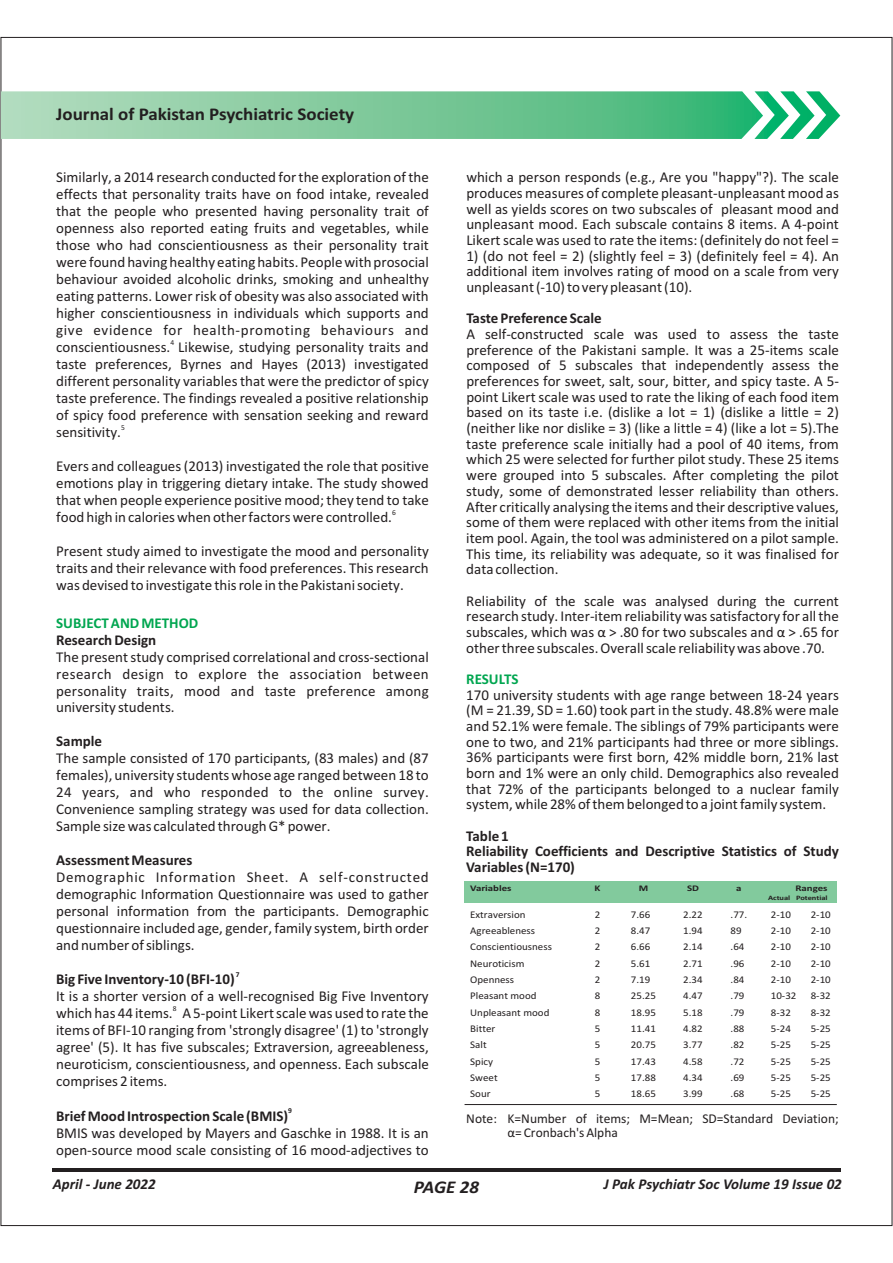
<style>
.page{position:relative;width:893px;height:1263px;background:#fff}
.page>*{position:absolute;margin:0;border:0;box-sizing:border-box;transform-origin:0 0}
.t1{font:700 18px "Calibri";color:#231f20;scale:1.06 1}
.t2{font:italic 700 18px "Calibri";letter-spacing:-.01em;color:#231f20;scale:1.06 1}
.t3{font:15px/17px "Calibri";color:#231f20;text-align:justify}
.t4{font:700 15px/15.8px "Calibri";color:#231f20}
.t5{font:italic 700 15px "Calibri";color:#231f20}
.t6{font:700 15px "Calibri";color:#00a650}
.t7{font:13.5px/14.4px "Calibri";color:#231f20}
.t8{font:10.2px/16.4px "Calibri";color:#231f20;scale:1.07 1}
.t9{font:700 8.7px "Calibri";color:#231f20;scale:1.25 1}
.t10{font:7.5px "Calibri";color:#231f20}
.t11{font:700 7.5px "Calibri";color:#231f20}
.t12{font:700 6.75px "Calibri";color:#231f20;scale:1.25 1}
</style>
<div class="page">
<hr style="left:52px;top:1168px;width:789px;height:3px;background:#231f20">
<svg style="left:1px;top:91px;width:839px;height:48px;background:#7dcb9e"></svg>
<hr style="left:465px;top:1104px;width:372px;height:1px;background:#231f20">
<div style="left:465px;top:881px;width:372px;height:22px;background:#82ca9d"></div>
<p class="t1" style="left:56px;top:106px;width:283px">Journal of Pakistan Psychiatric Society</p>
<p class="t3" style="left:56px;top:170px;width:374px">Similarly, a 2014 research conducted for the exploration of the effects that personality traits have on food intake, revealed that the people who presented having personality trait of openness also reported eating fruits and vegetables, while those who had conscientiousness as their personality trait were found having healthy eating habits. People with prosocial behaviour avoided alcoholic drinks, smoking and unhealthy eating patterns. Lower risk of obesity was also associated with higher conscientiousness in individuals which supports and give evidence for health-promoting behaviours and</p>
<p class="t10" style="left:170px;top:339px;width:5px">4</p>
<p class="t3" style="left:56px;top:340px;width:374px">conscientiousness. Likewise, studying personality traits and taste preferences, Byrnes and Hayes (2013) investigated different personality variables that were the predictor of spicy taste preference. The findings revealed a positive relationship of spicy food preference with sensation seeking and reward</p>
<p class="t10" style="left:121px;top:424px;width:5px">5</p>
<p class="t3" style="left:56px;top:425px;width:66px">sensitivity.</p>
<p class="t3" style="left:56px;top:459px;width:374px">Evers and colleagues (2013) investigated the role that positive emotions play in triggering dietary intake. The study showed that when people experience positive mood; they tend to take</p>
<p class="t10" style="left:392px;top:509px;width:5px">6</p>
<p class="t3" style="left:56px;top:510px;width:337px">food high in calories when other factors were controlled.</p>
<p class="t3" style="left:56px;top:544px;width:374px">Present study aimed to investigate the mood and personality traits and their relevance with food preferences. This research was devised to investigate this role in the Pakistani society.</p>
<p class="t6" style="left:56px;top:616px;width:144px">SUBJECT AND METHOD</p>
<p class="t4" style="left:56px;top:633px;width:102px">Research Design</p>
<p class="t3" style="left:56px;top:649px;width:374px">The present study comprised correlational and cross-sectional research design to explore the association between personality traits, mood and taste preference among university students.</p>
<p class="t4" style="left:56px;top:735px;width:48px">Sample</p>
<p class="t3" style="left:56px;top:751px;width:374px">The sample consisted of 170 participants, (83 males) and (87 females), university students whose age ranged between 18 to 24 years, and who responded to the online survey.<br>Convenience sampling strategy was used for data collection.<br>Sample size was calculated through G* power.</p>
<p class="t4" style="left:56px;top:853px;width:138px">Assessment Measures</p>
<p class="t3" style="left:56px;top:870px;width:374px">Demographic Information Sheet. A self-constructed demographic Information Questionnaire was used to gather personal information from the participants. Demographic questionnaire included age, gender, family system, birth order and number of siblings.</p>
<p class="t11" style="left:236px;top:971px;width:5px">7</p>
<p class="t4" style="left:56px;top:972px;width:180px">Big Five Inventory-10 (BFI-10)</p>
<p class="t3" style="left:56px;top:989px;width:374px">It is a shorter version of a well-recognised Big Five Inventory</p>
<p class="t10" style="left:173px;top:1005px;width:5px">8</p>
<p class="t3" style="left:56px;top:1006px;width:374px">which has 44 items. A 5-point Likert scale was used to rate the items of BFI-10 ranging from 'strongly disagree' (1) to 'strongly agree' (5). It has five subscales; Extraversion, agreeableness, neuroticism, conscientiousness, and openness. Each subscale comprises 2 items.</p>
<p class="t11" style="left:288px;top:1107px;width:5px">9</p>
<p class="t4" style="left:56px;top:1109px;width:234px">Brief Mood Introspection Scale (BMIS)</p>
<p class="t3" style="left:56px;top:1125px;width:374px">BMIS was developed by Mayers and Gaschke in 1988. It is an open-source mood scale consisting of 16 mood-adjectives to</p>
<p class="t3" style="left:466px;top:171px;width:374px;line-height:15.8px">which a person responds (e.g., Are you "happy"?). The scale produces measures of complete pleasant-unpleasant mood as well as yields scores on two subscales of pleasant mood and unpleasant mood. Each subscale contains 8 items. A 4-point Likert scale was used to rate the items: (definitely do not feel =</p>
<p class="t3" style="left:466px;top:249px;width:374px;line-height:15.8px">1) (do not feel = 2) (slightly feel = 3) (definitely feel = 4). An additional item involves rating of mood on a scale from very unpleasant (-10) to very pleasant (10).</p>
<p class="t4" style="left:466px;top:312px;width:137px">Taste Preference Scale</p>
<p class="t3" style="left:466px;top:327px;width:374px;line-height:15.8px">A self-constructed scale was used to assess the taste preference of the Pakistani sample. It was a 25-items scale composed of 5 subscales that independently assess the preferences for sweet, salt, sour, bitter, and spicy taste. A 5- point Likert scale was used to rate the liking of each food item based on its taste i.e. (dislike a lot = 1) (dislike a little = 2) (neither like nor dislike = 3) (like a little = 4) (like a lot = 5).The taste preference scale initially had a pool of 40 items, from which 25 were selected for further pilot study. These 25 items were grouped into 5 subscales. After completing the pilot study, some of demonstrated lesser reliability than others.<br>After critically analysing the items and their descriptive values, some of them were replaced with other items from the initial item pool. Again, the tool was administered on a pilot sample.<br>This time, its reliability was adequate, so it was finalised for data collection.</p>
<p class="t3" style="left:466px;top:594px;width:374px;line-height:15.8px">Reliability of the scale was analysed during the current research study. Inter-item reliability was satisfactory for all the subscales, which was α &gt; .80 for two subscales and α &gt; .65 for other three subscales. Overall scale reliability was above .70.</p>
<p class="t3" style="left:466px;top:688px;width:374px;line-height:15.8px">170 university students with age range between 18-24 years (M = 21.39, SD = 1.60) took part in the study. 48.8% were male and 52.1% were female. The siblings of 79% participants were one to two, and 21% participants had three or more siblings.<br>36% participants were first born, 42% middle born, 21% last born and 1% were an only child. Demographics also revealed that 72% of the participants belonged to a nuclear family system, while 28% of them belonged to a joint family system.</p>
<p class="t4" style="left:466px;top:829px;width:374px">Table 1<br>Reliability Coefficients and Descriptive Statistics of Study<br>Variables (N=170)</p>
<p class="t6" style="left:466px;top:673px;width:54px">RESULTS</p>
<p class="t9" style="left:470px;top:885px;width:35px">Variables</p>
<p class="t8" style="left:470px;top:907px;width:78px">Extraversion<br>Agreeableness<br>Conscientiousness<br>Neuroticism<br>Openness<br>Pleasant mood<br>Unpleasant mood<br>Bitter<br>Salt<br>Spicy<br>Sweet<br>Sour</p>
<p class="t9" style="left:594px;top:885px;width:6px">K</p>
<p class="t9" style="left:639px;top:885px;width:9px">M</p>
<p class="t9" style="left:687px;top:885px;width:11px">SD</p>
<p class="t9" style="left:736px;top:885px;width:6px">a</p>
<p class="t9" style="left:795px;top:885px;width:27px">Ranges</p>
<p class="t12" style="left:768px;top:895px;width:49px">Actual Potential</p>
<p class="t8" style="left:595px;top:907px;width:7px;text-align:justify">2<br>2<br>2<br>2<br>2<br>8<br>8<br>5<br>5<br>5<br>5<br>5</p>
<p class="t8" style="left:631px;top:907px;width:25px">7.66<br>8.47<br>6.66<br>5.61<br>7.19<br>25.25<br>18.95<br>11.41<br>20.75<br>17.43<br>17.88<br>18.65</p>
<p class="t8" style="left:683px;top:907px;width:20px;text-align:justify">2.22<br>1.94<br>2.14<br>2.71<br>2.34<br>4.47<br>5.18<br>4.82<br>3.77<br>4.58<br>4.34<br>3.99</p>
<p class="t8" style="left:731px;top:907px;width:17px">.77.<br>89 .64 .96 .84 .79 .79 .88 .82 .72 .69 .68</p>
<p class="t8" style="left:811px;top:907px;width:20px;text-align:justify">2-10<br>2-10<br>2-10<br>2-10<br>2-10<br>8-32<br>8-32<br>5-25<br>5-25<br>5-25<br>5-25<br>5-25</p>
<p class="t8" style="left:771px;top:907px;width:25px">2-10<br>2-10<br>2-10<br>2-10<br>2-10<br>10-32<br>8-32<br>5-24<br>5-25<br>5-25<br>5-25<br>5-25</p>
<p class="t7" style="left:508px;top:1112px;width:333px;text-indent:-41px">Note: K=Number of items; M=Mean; SD=Standard Deviation; α= Cronbach's Alpha</p>
<p class="t5" style="left:53px;top:1177px;width:104px">April - June 2022</p>
<p class="t5" style="left:604px;top:1177px;width:240px">J Pak Psychiatr Soc Volume 19 Issue 02</p>
<p class="t2" style="left:414px;top:1179px;width:63px">PAGE 28</p>
</div>
